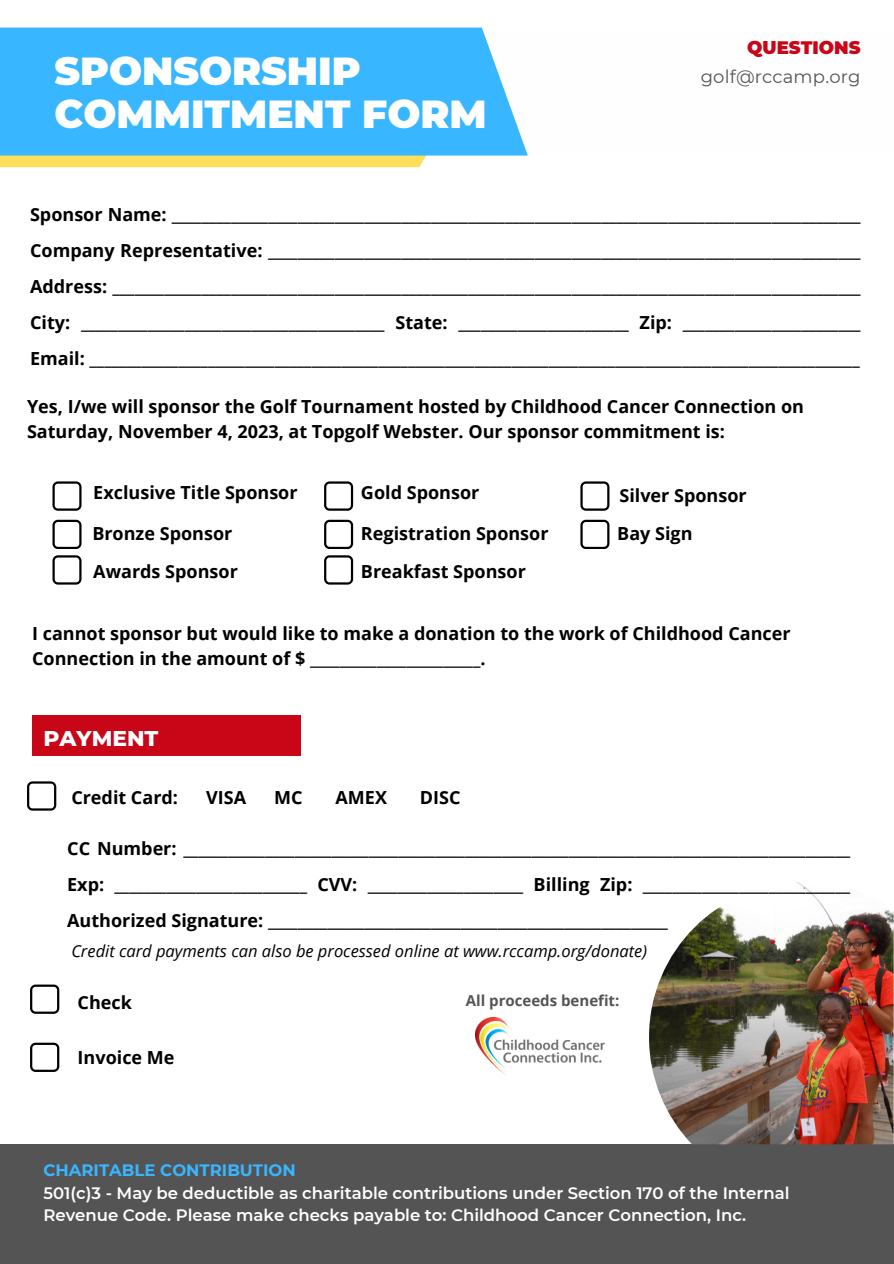
<style>
.page{position:relative;width:894px;height:1264px;background:#fff}
.page>*{position:absolute;margin:0;border:0;box-sizing:border-box;transform-origin:0 0}
.t1{font:900 39px/42.8px "Montserrat";color:#fff}
.t2{font:800 21.75px "Montserrat";color:#fff}
.t3{font:700 18px/36px "Open Sans";color:#000}
.t4{font:18px "Montserrat";letter-spacing:.01em;color:#545454}
.t5{font:900 18px "Montserrat";color:#c90617}
.t6{font:600 16.5px/22.5px "Montserrat";color:#fff}
.t7{font:italic 16.5px "Open Sans";color:#000}
.t8{font:700 15px "Open Sans";color:#545454}
.s1{font-weight:700;color:#38b6ff}
</style>
<div class="page">
<svg style="left:0;top:155px;width:426px;height:12px;background:#f5dc61"></svg>
<div style="left:0;top:28px;width:527px;height:127px;background:#38b6ff"></div>
<div style="left:0;top:1144px;width:893px;height:119px;background:#545454"></div>
<img style="left:649px;top:882px;width:244px;height:262px">
<svg style="left:52px;top:481px;width:29px;height:29px"></svg>
<svg style="left:52px;top:520px;width:29px;height:29px"></svg>
<svg style="left:52px;top:555px;width:29px;height:29px"></svg>
<svg style="left:30px;top:984px;width:29px;height:29px"></svg>
<img style="left:475px;top:1017px;width:129px;height:58px">
<svg style="left:30px;top:1042px;width:29px;height:29px"></svg>
<div style="left:32px;top:714px;width:268px;height:41px;background:#c90617"></div>
<svg style="left:27px;top:781px;width:29px;height:29px"></svg>
<svg style="left:580px;top:481px;width:29px;height:29px"></svg>
<svg style="left:580px;top:520px;width:29px;height:29px"></svg>
<svg style="left:324px;top:481px;width:29px;height:29px"></svg>
<svg style="left:324px;top:520px;width:29px;height:29px"></svg>
<svg style="left:324px;top:555px;width:29px;height:29px"></svg>
<h4 class="t1" style="left:54px;top:50px;width:433px">SPONSORSHIP<br>COMMITMENT FORM</h4>
<h4 class="t5" style="left:747px;top:37px;width:115px">QUESTIONS</h4>
<h4 class="t4" style="left:700px;top:66px;width:161px">golf@rccamp.org</h4>
<h4 class="t3" style="left:30px;top:196px;width:831px;text-align:justify">Sponsor Name: _____________________________________________________________________________________________ Company Representative: ________________________________________________________________________________ Address: _____________________________________________________________________________________________________ City: _________________________________________ State: _______________________ Zip: ________________________ Email: ________________________________________________________________________________________________________</h4>
<h5 class="t3" style="left:27px;top:394px;width:778px;line-height:24.8px">Yes, I/we will sponsor the Golf Tournament hosted by Childhood Cancer Connection on<br>Saturday, November 4, 2023, at Topgolf Webster. Our sponsor commitment is:</h5>
<h4 class="t3" style="left:93px;top:474px;width:206px">Exclusive Title Sponsor</h4>
<p class="t3" style="left:361px;top:474px;width:120px">Gold Sponsor</p>
<h4 class="t3" style="left:619px;top:477px;width:129px">Silver Sponsor</h4>
<p class="t3" style="left:92px;top:514px;width:141px">Bronze Sponsor</p>
<h4 class="t3" style="left:361px;top:514px;width:189px">Registration Sponsor</h4>
<h4 class="t3" style="left:617px;top:514px;width:77px">Bay Sign</h4>
<h2 class="t3" style="left:93px;top:552px;width:146px">Awards Sponsor</h2>
<p class="t3" style="left:361px;top:552px;width:166px">Breakfast Sponsor</p>
<h4 class="t3" style="left:32px;top:620px;width:759px;line-height:24.8px">I cannot sponsor but would like to make a donation to the work of Childhood Cancer<br>Connection in the amount of $ _______________________.</h4>
<h4 class="t2" style="left:43px;top:724px;width:116px">PAYMENT</h4>
<p class="t3" style="left:71px;top:778px;width:108px">Credit Card:</p>
<p class="t3" style="left:206px;top:778px;width:41px">VISA</p>
<p class="t3" style="left:274px;top:778px;width:30px">MC</p>
<p class="t3" style="left:335px;top:778px;width:53px">AMEX</p>
<p class="t3" style="left:419px;top:778px;width:42px">DISC</p>
<p class="t3" style="left:67px;top:829px;width:784px;text-align:justify">CC Number: __________________________________________________________________________________________ Exp: __________________________ CVV: _____________________ Billing Zip: ____________________________ Authorized Signature: ______________________________________________________</p>
<p class="t7" style="left:71px;top:939px;width:577px">Credit card payments can also be processed online at www.rccamp.org/donate)</p>
<h4 class="t3" style="left:78px;top:984px;width:56px">Check</h4>
<h4 class="t3" style="left:78px;top:1039px;width:98px">Invoice Me</h4>
<p class="t8" style="left:465px;top:990px;width:155px">All proceeds benefit:</p>
<h4 class="t6" style="left:43px;top:1159px;width:747px"><span class="s1">CHARITABLE CONTRIBUTION<br></span>501(c)3 - May be deductible as charitable contributions under Section 170 of the Internal<br>Revenue Code. Please make checks payable to: Childhood Cancer Connection, Inc.</h4>
</div>
